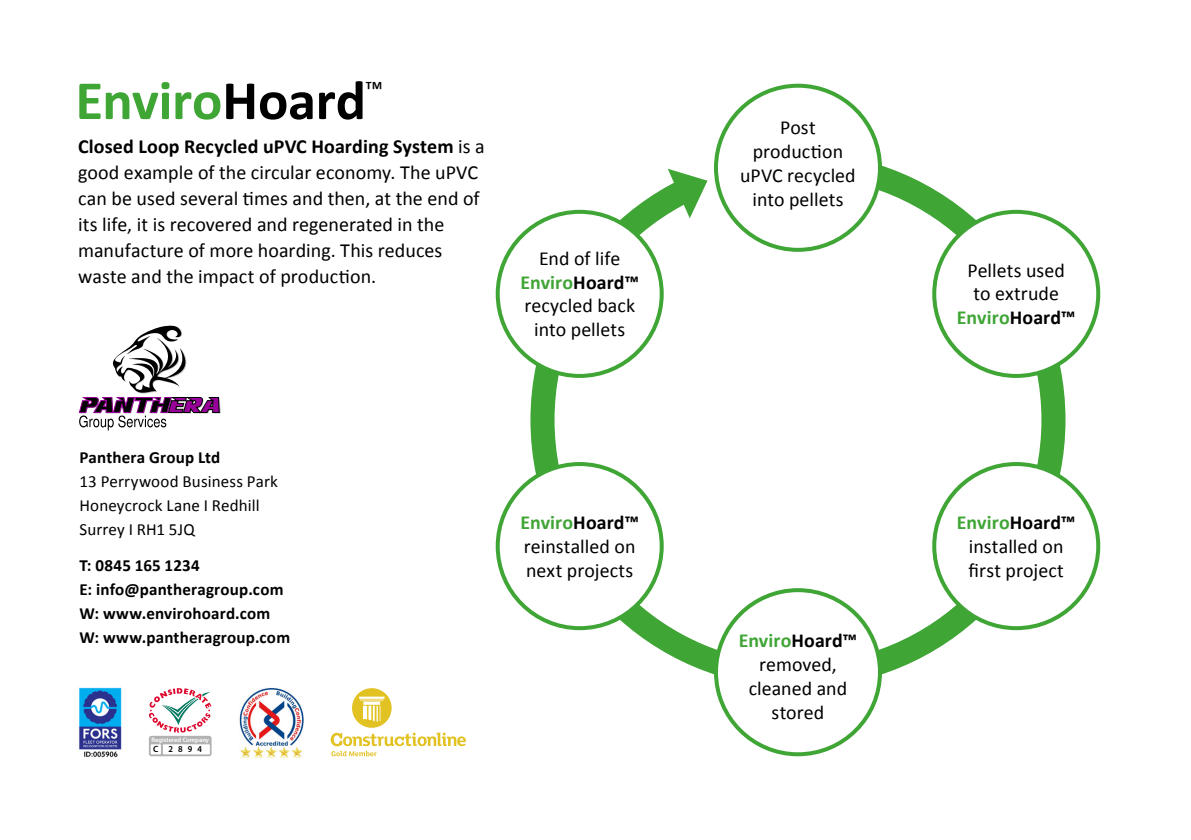
<style>
.page{position:relative;width:1191px;height:840px;background:#fff}
.page>*{position:absolute;margin:0;border:0;box-sizing:border-box;transform-origin:0 0}
.t1{font:700 55.6px "Calibri";letter-spacing:-.005em;color:#3fa535}
.t2{font:20px/26px "Calibri";letter-spacing:.005em;color:#000}
.t3{font:19.8px/23.8px "Calibri";letter-spacing:.005em;color:#000;text-align:center}
.t4{font:700 17px/24px "Calibri";letter-spacing:.01em;color:#000}
.t5{font:17px/24px "Calibri";letter-spacing:.01em;color:#000}
.t6{font:600 9px "Myriad Pro";color:#000}
.t7{font:600 6.4px "Myriad Pro";color:#fff}
.s1{color:#000}
.s2{font-weight:700}
.s3{font-weight:700;color:#3fa535}
</style>
<div class="page">
<svg style="left:530px;top:155px;width:535px;height:530px"></svg>
<div style="left:686px;top:162px;width:40px;height:41px;background:#fff"></div>
<div style="left:716px;top:86px;width:164px;height:164px;background:#fff;border-radius:50%"></div>
<div style="left:714px;top:84px;width:168px;height:168px;border:4px solid #3fa535;border-radius:50%"></div>
<div style="left:716px;top:590px;width:164px;height:163px;background:#fff;border-radius:50%"></div>
<div style="left:714px;top:588px;width:168px;height:167px;border:4px solid #3fa535;border-radius:50%"></div>
<div style="left:934px;top:464px;width:164px;height:163px;background:#fff;border-radius:50%"></div>
<div style="left:932px;top:462px;width:168px;height:167px;border:4px solid #3fa535;border-radius:50%"></div>
<div style="left:498px;top:212px;width:163px;height:164px;background:#fff;border-radius:50%"></div>
<div style="left:496px;top:210px;width:167px;height:168px;border:4px solid #3fa535;border-radius:50%"></div>
<div style="left:498px;top:464px;width:163px;height:163px;background:#fff;border-radius:50%"></div>
<div style="left:496px;top:462px;width:167px;height:167px;border:4px solid #3fa535;border-radius:50%"></div>
<div style="left:934px;top:212px;width:164px;height:164px;background:#fff;border-radius:50%"></div>
<div style="left:932px;top:210px;width:168px;height:168px;border:4px solid #3fa535;border-radius:50%"></div>
<svg style="left:667px;top:169px;width:40px;height:49px"></svg>
<svg style="left:331px;top:688px;width:135px;height:67px"></svg>
<img style="left:239px;top:688px;width:65px;height:70px">
<img style="left:79px;top:687px;width:43px;height:70px">
<svg style="left:149px;top:688px;width:62px;height:44px"></svg>
<div style="left:149px;top:735px;width:63px;height:20px;background:#b3b2b2;border-radius:3px"></div>
<div style="left:151px;top:744px;width:10px;height:10px;background:#fff"></div>
<div style="left:163px;top:744px;width:47px;height:10px;background:#fff"></div>
<svg style="left:79px;top:325px;width:140px;height:105px"></svg>
<h1 class="t1" style="left:75px;top:65px;width:309px">Enviro<span class="s1">Hoard</span><sup>™</sup></h1>
<p class="t2" style="left:78px;top:133px;width:408px"><span class="s2">Closed Loop Recycled uPVC Hoarding System</span> is a good example of the circular economy. The uPVC can be used several times and then, at the end of its life, it is recovered and regenerated in the manufacture of more hoarding. This reduces waste and the impact of production.</p>
<p class="t3" style="left:520px;top:246px;width:120px">End of life<br><span class="s3">Enviro</span><span class="s2">Hoard™ </span>recycled back into pellets</p>
<p class="t4" style="left:79px;top:445px;width:143px">Panthera Group Ltd</p>
<p class="t5" style="left:79px;top:469px;width:200px">13 Perrywood Business Park<br>Honeycrock Lane I Redhill<br>Surrey I RH1 5JQ</p>
<p class="t4" style="left:79px;top:552px;width:212px">T: 0845 165 1234<br>E: info@pantheragroup.com<br>W: www.envirohoard.com<br>W: www.pantheragroup.com</p>
<p class="t7" style="left:151px;top:736px;width:59px">Registered Company</p>
<p class="t6" style="left:153px;top:744px;width:50px">C 2894</p>
<p class="t3" style="left:520px;top:510px;width:120px;text-align:left"><span class="s3">Enviro</span><span class="s2">Hoard™ </span>reinstalled on next projects</p>
<p class="t3" style="left:740px;top:116px;width:117px">Post production uPVC recycled into pellets</p>
<p class="t3" style="left:738px;top:628px;width:120px"><span class="s3">Enviro</span><span class="s2">Hoard™ </span>removed, cleaned and stored</p>
<p class="t3" style="left:957px;top:258px;width:120px">Pellets used to extrude<br><span class="s3">Enviro</span><span class="s2">Hoard™</span></p>
<p class="t3" style="left:957px;top:510px;width:120px"><span class="s3">Enviro</span><span class="s2">Hoard™ </span>installed on first project</p>
</div>
